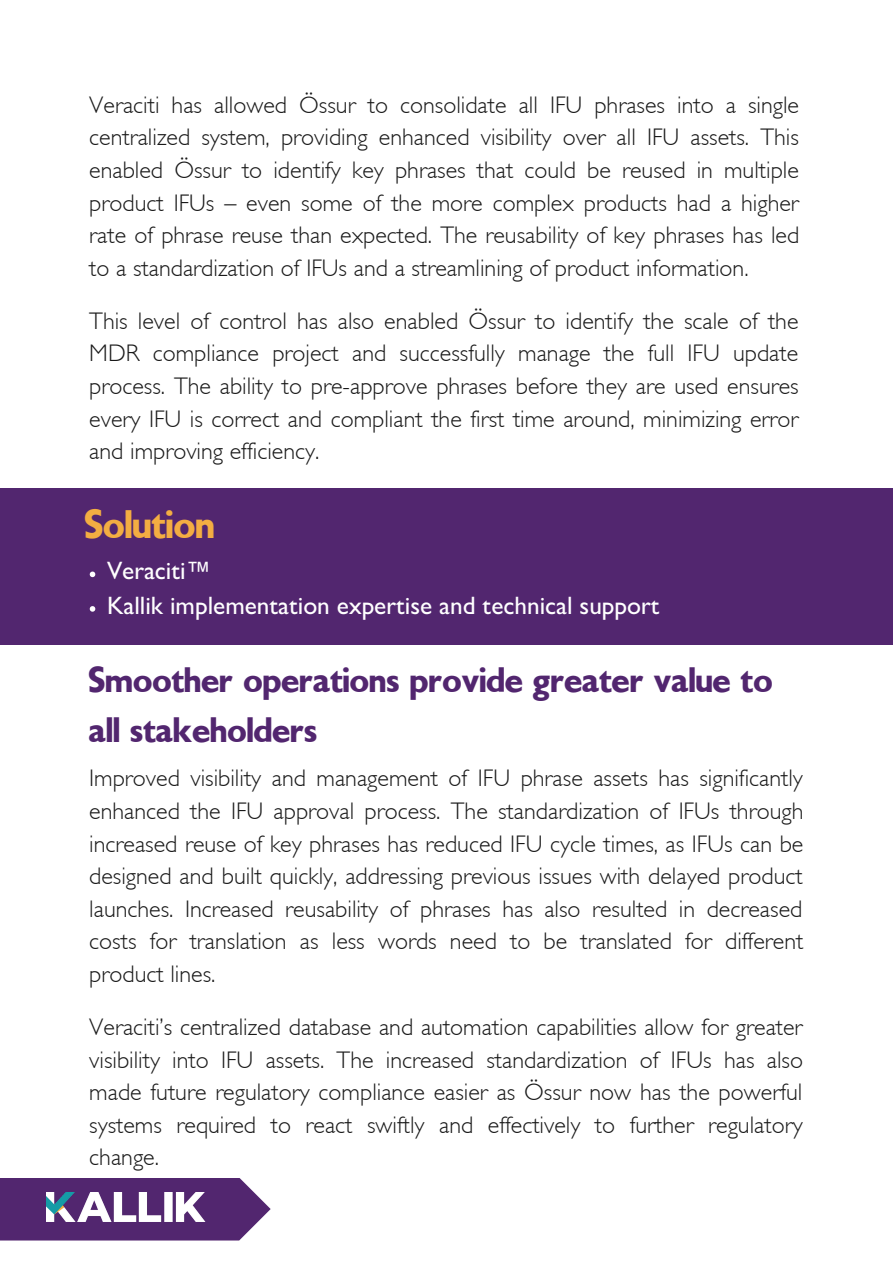
<style>
.page{position:relative;width:893px;height:1264px;background:#fff}
.page>*{position:absolute;margin:0;border:0;box-sizing:border-box;transform-origin:0 0}
.t1{font:700 40.5px "Gill Sans";letter-spacing:.025em;color:#f3ad42}
.t2{font:700 36px/49.5px "Gill Sans";letter-spacing:.025em;color:#52266f}
.t3{font:500 25.2px/34.5px "Gill Sans MT Pro";color:#fff}
.t4{font:300 24px/32.5px "Gill Sans";color:#191919;text-align:justify}
</style>
<div class="page">
<svg style="left:0;top:1178px;width:271px;height:62px"></svg>
<img style="left:47px;top:1192px;width:158px;height:29px">
<div style="left:0;top:488px;width:892px;height:156px;background:#52266f"></div>
<svg style="left:90px;top:571px;width:5px;height:6px"></svg>
<svg style="left:90px;top:606px;width:5px;height:5px"></svg>
<p class="t4" style="left:89px;top:91px;width:711px">Veraciti has allowed Össur to consolidate all IFU phrases into a single centralized system, providing enhanced visibility over all IFU assets. This enabled Össur to identify key phrases that could be reused in multiple product IFUs – even some of the more complex products had a higher rate of phrase reuse than expected. The reusability of key phrases has led to a standardization of IFUs and a streamlining of product information.</p>
<p class="t4" style="left:89px;top:307px;width:711px">This level of control has also enabled Össur to identify the scale of the MDR compliance project and successfully manage the full IFU update process. The ability to pre-approve phrases before they are used ensures every IFU is correct and compliant the first time around, minimizing error and improving efficiency.</p>
<h1 class="t1" style="left:85px;top:509px;width:131px">Solution</h1>
<p class="t3" style="left:107px;top:557px;width:554px">Veraciti™<br>Kallik implementation expertise and technical support</p>
<h2 class="t2" style="left:89px;top:659px;width:684px">Smoother operations provide greater value to all stakeholders</h2>
<p class="t4" style="left:89px;top:764px;width:715px">Improved visibility and management of IFU phrase assets has significantly enhanced the IFU approval process. The standardization of IFUs through increased reuse of key phrases has reduced IFU cycle times, as IFUs can be designed and built quickly, addressing previous issues with delayed product launches. Increased reusability of phrases has also resulted in decreased costs for translation as less words need to be translated for different product lines.</p>
<p class="t4" style="left:89px;top:1013px;width:715px">Veraciti’s centralized database and automation capabilities allow for greater visibility into IFU assets. The increased standardization of IFUs has also made future regulatory compliance easier as Össur now has the powerful systems required to react swiftly and effectively to further regulatory change.</p>
</div>
